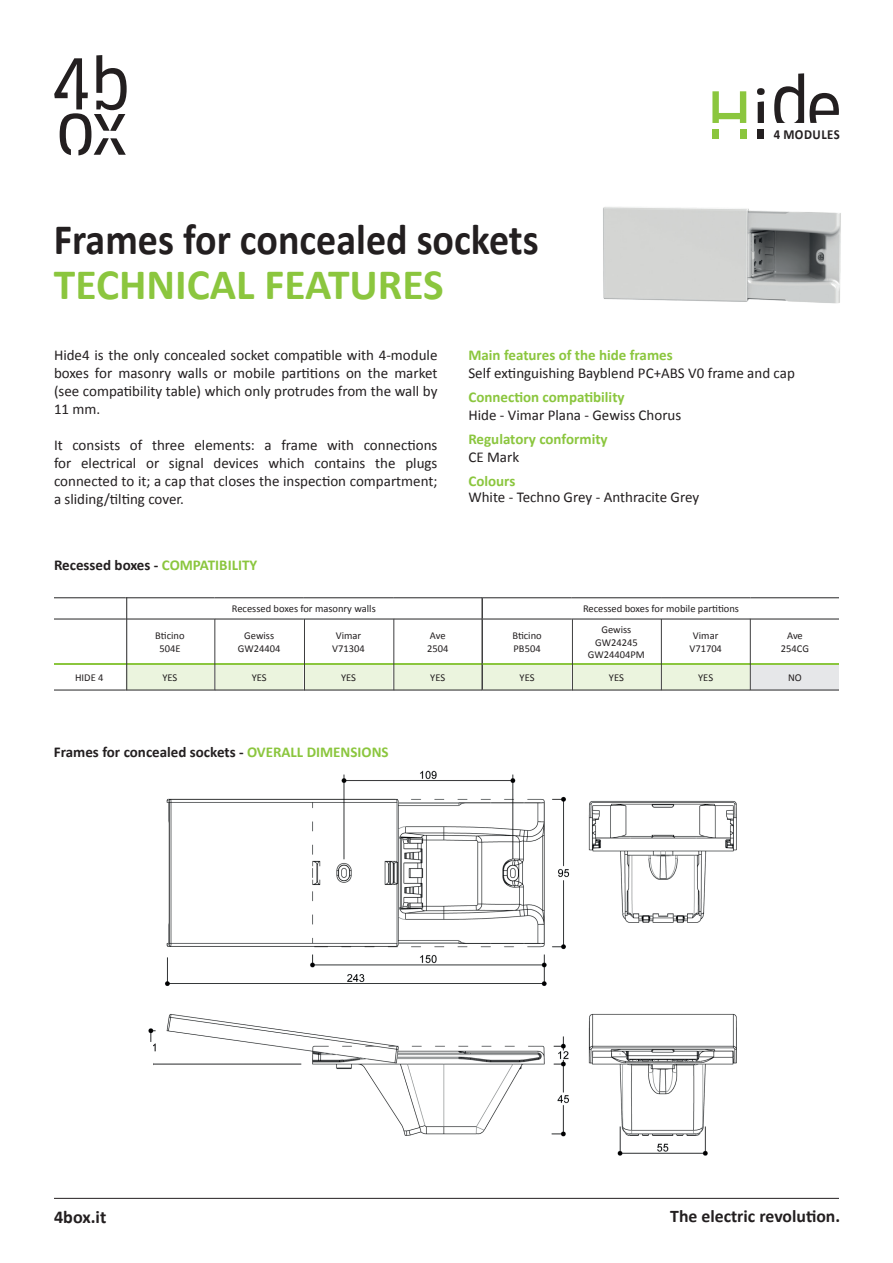
<style>
.page{position:relative;width:893px;height:1263px;background:#fff}
.page>*{position:absolute;margin:0;border:0;box-sizing:border-box;transform-origin:0 0}
.t1{font:700 43.5px "Calibri";color:#231f20;scale:.92 1}
.t2{font:700 43.5px "Calibri";color:#8bc63e}
.t3{font:700 18.15px "Calibri";color:#231f20}
.t4{font:700 17.7px "Calibri";color:#231f20}
.t5{font:15px/18px "Calibri";color:#231f20;text-align:justify}
.t6{font:700 15px "Calibri";color:#8bc63e}
.t7{font:700 15px "Calibri";color:#231f20}
.t8{font:700 13.8px "Calibri";letter-spacing:.04em;color:#231f20;scale:.92 1}
.t9{font:10.5px/12.6px "Calibri";color:#231f20;text-align:center}
.s1{color:#8bc63e}
</style>
<div class="page">
<img style="left:148px;top:770px;width:589px;height:386px">
<div style="left:750px;top:664px;width:90px;height:26px;background:#e6e7e9"></div>
<hr style="left:53px;top:597px;width:72px;height:1px;background:#3e3e3f">
<hr style="left:125px;top:597px;width:90px;height:1px;background:#3e3e3f">
<hr style="left:215px;top:597px;width:89px;height:1px;background:#3e3e3f">
<hr style="left:304px;top:597px;width:89px;height:1px;background:#3e3e3f">
<hr style="left:393px;top:597px;width:89px;height:1px;background:#3e3e3f">
<hr style="left:482px;top:597px;width:90px;height:1px;background:#3e3e3f">
<hr style="left:572px;top:597px;width:89px;height:1px;background:#3e3e3f">
<hr style="left:661px;top:597px;width:89px;height:1px;background:#3e3e3f">
<hr style="left:750px;top:597px;width:90px;height:1px;background:#3e3e3f">
<hr style="left:54px;top:618px;width:71px;height:2px;background:#3e3e3f">
<hr style="left:125px;top:618px;width:90px;height:2px;background:#3e3e3f">
<hr style="left:215px;top:618px;width:89px;height:2px;background:#3e3e3f">
<hr style="left:304px;top:618px;width:89px;height:2px;background:#3e3e3f">
<hr style="left:393px;top:618px;width:89px;height:2px;background:#3e3e3f">
<hr style="left:482px;top:618px;width:90px;height:2px;background:#3e3e3f">
<hr style="left:572px;top:618px;width:89px;height:2px;background:#3e3e3f">
<hr style="left:661px;top:618px;width:89px;height:2px;background:#3e3e3f">
<hr style="left:750px;top:618px;width:89px;height:2px;background:#3e3e3f">
<hr style="left:54px;top:663px;width:71px;height:2px;background:#3e3e3f">
<hr style="left:125px;top:663px;width:90px;height:2px;background:#3e3e3f">
<hr style="left:215px;top:663px;width:89px;height:2px;background:#3e3e3f">
<hr style="left:304px;top:663px;width:89px;height:2px;background:#3e3e3f">
<hr style="left:393px;top:663px;width:89px;height:2px;background:#3e3e3f">
<hr style="left:483px;top:663px;width:89px;height:2px;background:#3e3e3f">
<hr style="left:572px;top:663px;width:89px;height:2px;background:#3e3e3f">
<hr style="left:661px;top:663px;width:89px;height:2px;background:#3e3e3f">
<hr style="left:750px;top:663px;width:89px;height:2px;background:#3e3e3f">
<hr style="left:53px;top:689px;width:72px;height:2px;background:#3e3e3f">
<hr style="left:125px;top:689px;width:90px;height:2px;background:#3e3e3f">
<hr style="left:215px;top:689px;width:89px;height:2px;background:#3e3e3f">
<hr style="left:304px;top:689px;width:89px;height:2px;background:#3e3e3f">
<hr style="left:393px;top:689px;width:89px;height:2px;background:#3e3e3f">
<hr style="left:482px;top:689px;width:90px;height:2px;background:#3e3e3f">
<hr style="left:572px;top:689px;width:89px;height:2px;background:#3e3e3f">
<hr style="left:661px;top:689px;width:89px;height:2px;background:#3e3e3f">
<hr style="left:750px;top:689px;width:90px;height:2px;background:#3e3e3f">
<div style="left:125px;top:665px;width:625px;height:25px;background:#ebf4de"></div>
<hr style="left:54px;top:664px;width:785px;height:1px;background:#8bc63e">
<img style="left:603px;top:207px;width:238px;height:97px">
<hr style="left:54px;top:1198px;width:785px;height:1px;background:#231f20">
<div style="left:130px;top:1042px;width:23px;height:129px;background:#fff"></div>
<svg style="left:54px;top:55px;width:73px;height:100px"></svg>
<div style="left:757px;top:88px;width:8px;height:7px;background:#231f20;border-radius:50%"></div>
<svg style="left:774px;top:73px;width:30px;height:50px"></svg>
<svg style="left:810px;top:93px;width:29px;height:30px"></svg>
<div style="left:758px;top:102px;width:6px;height:21px;background:#231f20"></div>
<div style="left:758px;top:129px;width:6px;height:9px;background:#231f20"></div>
<svg style="left:712px;top:91px;width:34px;height:32px"></svg>
<div style="left:712px;top:129px;width:7px;height:9px;background:#8bc63e"></div>
<div style="left:740px;top:129px;width:6px;height:9px;background:#8bc63e"></div>
<hr style="left:126px;top:597px;width:1px;height:93px;background:#3e3e3f">
<hr style="left:481px;top:597px;width:2px;height:93px;background:#3e3e3f">
<hr style="left:215px;top:619px;width:1px;height:71px;background:#3e3e3f">
<hr style="left:304px;top:619px;width:1px;height:71px;background:#3e3e3f">
<hr style="left:394px;top:619px;width:1px;height:71px;background:#3e3e3f">
<hr style="left:572px;top:619px;width:1px;height:71px;background:#3e3e3f">
<hr style="left:661px;top:619px;width:1px;height:71px;background:#3e3e3f">
<hr style="left:750px;top:619px;width:1px;height:71px;background:#3e3e3f">
<div style="left:839px;top:586px;width:22px;height:108px;background:#fff"></div>
<div style="left:32px;top:590px;width:22px;height:108px;background:#fff"></div>
<h1 class="t1" style="left:54px;top:212px;width:528px">Frames for concealed sockets</h1>
<h1 class="t2" style="left:54px;top:257px;width:391px">TECHNICAL FEATURES</h1>
<p class="t8" style="left:774px;top:125px;width:73px">4 MODULES</p>
<p class="t5" style="left:54px;top:346px;width:385px">Hide4 is the only concealed socket compatible with 4-module boxes for masonry walls or mobile partitions on the market (see compatibility table) which only protrudes from the wall by 11 mm.</p>
<p class="t5" style="left:54px;top:436px;width:385px">It consists of three elements: a frame with connections for electrical or signal devices which contains the plugs connected to it; a cap that closes the inspection compartment; a sliding/tilting cover.</p>
<p class="t7" style="left:54px;top:555px;width:205px">Recessed boxes - <span class="s1">COMPATIBILITY</span></p>
<p class="t6" style="left:468px;top:345px;width:206px">Main features of the hide frames</p>
<p class="t5" style="left:468px;top:364px;width:328px">Self extinguishing Bayblend PC+ABS V0 frame and cap</p>
<p class="t6" style="left:468px;top:387px;width:158px">Connection compatibility</p>
<p class="t5" style="left:468px;top:406px;width:214px">Hide - Vimar Plana - Gewiss Chorus</p>
<p class="t6" style="left:468px;top:429px;width:141px">Regulatory conformity</p>
<p class="t5" style="left:468px;top:448px;width:52px">CE Mark</p>
<p class="t6" style="left:468px;top:471px;width:48px">Colours</p>
<p class="t5" style="left:468px;top:488px;width:232px">White - Techno Grey - Anthracite Grey</p>
<p class="t9" style="left:232px;top:603px;width:145px">Recessed boxes for masonry walls</p>
<p class="t9" style="left:583px;top:603px;width:158px">Recessed boxes for mobile partitions</p>
<p class="t9" style="left:155px;top:629px;width:31px">Bticino<br>504E</p>
<p class="t9" style="left:238px;top:629px;width:44px">Gewiss<br>GW24404</p>
<p class="t9" style="left:332px;top:629px;width:34px">Vimar<br>V71304</p>
<p class="t9" style="left:427px;top:629px;width:23px;text-align:left">Ave<br>2504</p>
<p class="t9" style="left:512px;top:629px;width:31px;text-align:left">Bticino<br>PB504</p>
<p class="t9" style="left:588px;top:623px;width:58px">Gewiss<br>GW24245<br>GW24404PM</p>
<p class="t9" style="left:689px;top:629px;width:34px">Vimar<br>V71704</p>
<p class="t9" style="left:781px;top:629px;width:30px">Ave<br>254CG</p>
<p class="t9" style="left:75px;top:671px;width:30px">HIDE 4</p>
<p class="t9" style="left:162px;top:671px;width:16px">YES</p>
<p class="t9" style="left:252px;top:671px;width:16px">YES</p>
<p class="t9" style="left:341px;top:671px;width:16px">YES</p>
<p class="t9" style="left:430px;top:671px;width:16px">YES</p>
<p class="t9" style="left:520px;top:671px;width:16px">YES</p>
<p class="t9" style="left:609px;top:671px;width:16px">YES</p>
<p class="t9" style="left:698px;top:671px;width:16px">YES</p>
<p class="t9" style="left:788px;top:671px;width:15px">NO</p>
<p class="t7" style="left:54px;top:742px;width:336px">Frames for concealed sockets - <span class="s1">OVERALL DIMENSIONS</span></p>
<p class="t3" style="left:54px;top:1205px;width:54px">4box.it</p>
<p class="t4" style="left:670px;top:1205px;width:171px">The electric revolution.</p>
</div>
